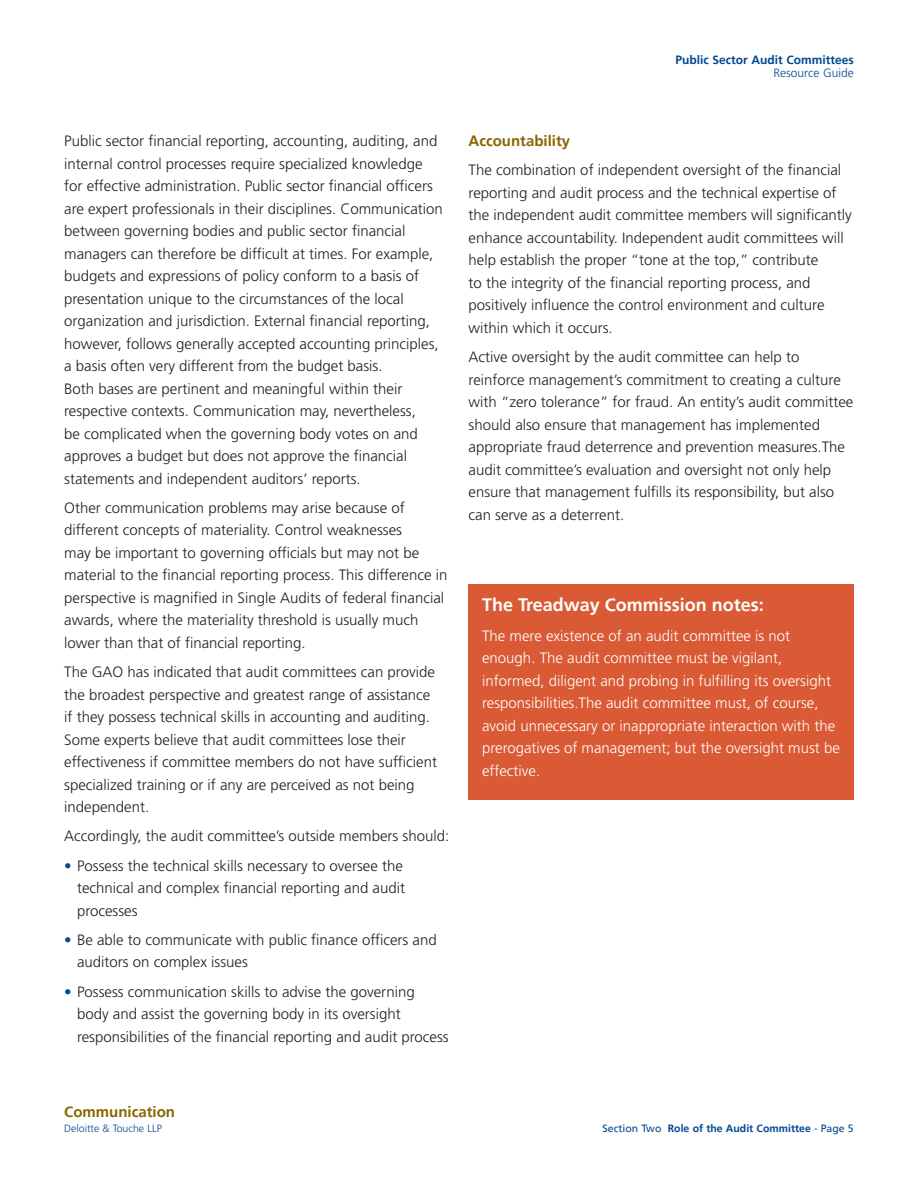
<style>
.page{position:relative;width:918px;height:1188px;background:#fff}
.page>*{position:absolute;margin:0;border:0;box-sizing:border-box;transform-origin:0 0}
.t1{font:700 18px "Frutiger";color:#fff}
.t2{font:300 15px/22.5px "Frutiger";color:#231f20}
.t3{font:300 15px/22.5px "Frutiger";color:#fff}
.t4{font:700 15px "Frutiger";color:#876600}
.t5{font:700 12px "Frutiger";color:#014990}
.t6{font:300 12px "Frutiger";color:#014990}
.t7{font:700 10.5px "Frutiger";color:#014990}
.t8{font:300 10.5px "Frutiger";color:#014990}
.s1{color:#014990}
.s2{font-weight:400}
</style>
<div class="page">
<div style="left:469px;top:584px;width:385px;height:216px;background:#d95a35"></div>
<p class="t5" style="left:675px;top:53px;width:180px">Public Sector Audit Committees</p>
<p class="t6" style="left:774px;top:66px;width:82px">Resource Guide</p>
<p class="t2" style="left:64px;top:130px;width:380px">Public sector financial reporting, accounting, auditing, and internal control processes require specialized knowledge for effective administration. Public sector financial officers are expert professionals in their disciplines. Communication between governing bodies and public sector financial managers can therefore be difficult at times. For example, budgets and expressions of policy conform to a basis of presentation unique to the circumstances of the local organization and jurisdiction. External financial reporting, however, follows generally accepted accounting principles, a basis often very different from the budget basis.<br>Both bases are pertinent and meaningful within their respective contexts. Communication may, nevertheless,<br>be complicated when the governing body votes on and approves a budget but does not approve the financial statements and independent auditors’ reports.</p>
<p class="t2" style="left:64px;top:497px;width:385px">Other communication problems may arise because of different concepts of materiality. Control weaknesses<br>may be important to governing officials but may not be material to the financial reporting process. This difference in perspective is magnified in Single Audits of federal financial awards, where the materiality threshold is usually much lower than that of financial reporting.</p>
<p class="t2" style="left:64px;top:661px;width:374px">The GAO has indicated that audit committees can provide the broadest perspective and greatest range of assistance if they possess technical skills in accounting and auditing.<br>Some experts believe that audit committees lose their effectiveness if committee members do not have sufficient specialized training or if any are perceived as not being independent.</p>
<p class="t2" style="left:64px;top:825px;width:387px">Accordingly, the audit committee’s outside members should:</p>
<p class="t2" style="left:77px;top:854px;width:330px;text-indent:-13px"><span class="s1">•</span> Possess the technical skills necessary to oversee the technical and complex financial reporting and audit processes</p>
<p class="t2" style="left:77px;top:929px;width:361px;text-indent:-13px"><span class="s1">•</span> Be able to communicate with public finance officers and auditors on complex issues</p>
<p class="t2" style="left:77px;top:980px;width:373px;text-indent:-13px"><span class="s1">•</span> Possess communication skills to advise the governing body and assist the governing body in its oversight responsibilities of the financial reporting and audit process</p>
<p class="t4" style="left:469px;top:132px;width:103px">Accountability</p>
<p class="t2" style="left:469px;top:159px;width:385px">The combination of independent oversight of the financial reporting and audit process and the technical expertise of the independent audit committee members will significantly enhance accountability. Independent audit committees will help establish the proper “tone at the top,” contribute<br>to the integrity of the financial reporting process, and positively influence the control environment and culture within which it occurs.</p>
<p class="t2" style="left:469px;top:346px;width:386px">Active oversight by the audit committee can help to reinforce management’s commitment to creating a culture with “zero tolerance” for fraud. An entity’s audit committee should also ensure that management has implemented appropriate fraud deterrence and prevention measures.The audit committee’s evaluation and oversight not only help ensure that management fulfills its responsibility, but also can serve as a deterrent.</p>
<p class="t1" style="left:482px;top:595px;width:283px">The Treadway Commission notes:</p>
<p class="t3" style="left:482px;top:624px;width:359px">The mere existence of an audit committee is not enough. The audit committee must be vigilant, informed, diligent and probing in fulfilling its oversight responsibilities.The audit committee must, of course, avoid unnecessary or inappropriate interaction with the prerogatives of management; but the oversight must be effective.</p>
<p class="t4" style="left:64px;top:1103px;width:112px">Communication</p>
<p class="t8" style="left:64px;top:1122px;width:99px">Deloitte &amp; Touche LLP</p>
<p class="t7" style="left:603px;top:1122px;width:253px"><span class="s2">Section Two</span> Role of the Audit Committee <span class="s2">- Page 5</span></p>
</div>
